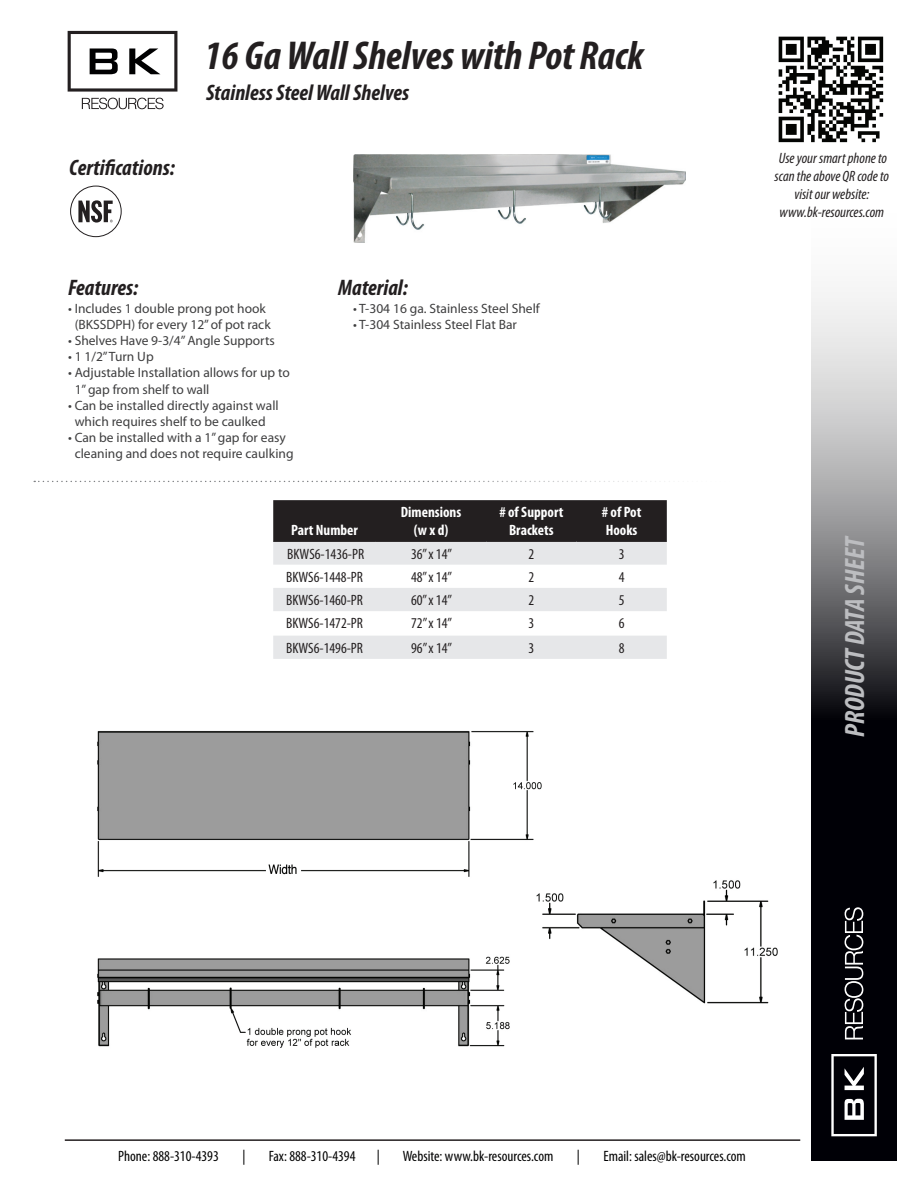
<style>
.page{position:relative;width:918px;height:1188px;background:#fff}
.page>*{position:absolute;margin:0;border:0;box-sizing:border-box;transform-origin:0 0}
.t1{font:italic 700 condensed 40.5px "Myriad Pro";color:#231f20}
.t2{font:italic 700 condensed 28.05px "Myriad Pro";letter-spacing:-.005em;color:#bcbdc0}
.t3{font:italic 700 condensed 22.5px "Myriad Pro";color:#231f20}
.t4{font:condensed 15px "Myriad Pro";color:#231f20}
.t5{font:condensed 15px "Myriad Pro";color:#000001}
.t6{font:italic condensed 15px/18px "Myriad Pro";color:#231f20;text-align:center}
.t7{font:700 condensed 15px/18px "Myriad Pro";color:#fff;text-align:center}
.t8{font:13.5px/16.2px "Myriad Pro";color:#3e3e3f;text-align:center}
</style>
<div class="page">
<svg style="left:811px;top:292px;width:86px;height:869px;background:#505054"></svg>
<svg style="left:845px;top:907px;width:18px;height:132px"></svg>
<svg style="left:831px;top:1054px;width:46px;height:82px"></svg>
<img style="left:779px;top:37px;width:105px;height:105px">
<hr style="left:65px;top:1139px;width:735px;height:2px;background:#231f20">
<svg style="left:34px;top:481px;width:631px;height:1px"></svg>
<div style="left:70px;top:186px;width:52px;height:51px;border:1px solid #231f20;border-radius:50%"></div>
<svg style="left:78px;top:200px;width:35px;height:23px"></svg>
<div style="left:273px;top:500px;width:394px;height:41px;background:#231f20"></div>
<svg style="left:273px;top:542px;width:394px;height:117px;fill:#e6e7e9"></svg>
<hr style="left:273px;top:541px;width:103px;height:1px;background:#231f20">
<hr style="left:376px;top:541px;width:110px;height:1px;background:#231f20">
<hr style="left:486px;top:541px;width:91px;height:1px;background:#231f20">
<hr style="left:577px;top:541px;width:90px;height:1px;background:#231f20">
<svg style="left:82px;top:98px;width:82px;height:11px"></svg>
<svg style="left:68px;top:31px;width:109px;height:61px"></svg>
<img style="left:354px;top:155px;width:332px;height:88px">
<img style="left:97px;top:731px;width:445px;height:317px">
<img style="left:534px;top:874px;width:244px;height:136px">
<h3 class="t3" style="left:69px;top:153px;width:107px">Certifications:</h3>
<h1 class="t1" style="left:204px;top:31px;width:441px">16 Ga Wall Shelves with Pot Rack</h1>
<h3 class="t3" style="left:206px;top:79px;width:205px">Stainless Steel Wall Shelves</h3>
<h3 class="t3" style="left:68px;top:273px;width:72px">Features:</h3>
<h3 class="t3" style="left:338px;top:273px;width:71px">Material:</h3>
<p class="t8" style="left:68px;top:300px;width:204px">• Includes 1 double prong pot hook (BKSSDPH) for every 12” of pot rack</p>
<p class="t8" style="left:68px;top:332px;width:208px">• Shelves Have 9-3/4” Angle Supports</p>
<p class="t8" style="left:68px;top:348px;width:87px">• 1 1/2” Turn Up</p>
<p class="t8" style="left:75px;top:365px;width:217px;text-align:left;text-indent:-7px">• Adjustable Installation allows for up to<br>1” gap from shelf to wall</p>
<p class="t8" style="left:68px;top:397px;width:212px">• Can be installed directly against wall which requires shelf to be caulked</p>
<p class="t8" style="left:68px;top:429px;width:227px">• Can be installed with a 1” gap for easy cleaning and does not require caulking</p>
<p class="t8" style="left:353px;top:300px;width:188px">• T-304 16 ga. Stainless Steel Shelf</p>
<p class="t8" style="left:353px;top:316px;width:165px">• T-304 Stainless Steel Flat Bar</p>
<p class="t7" style="left:291px;top:521px;width:68px">Part Number</p>
<p class="t7" style="left:401px;top:503px;width:62px">Dimensions (w x d)</p>
<p class="t7" style="left:499px;top:503px;width:66px"># of Support<br>Brackets</p>
<p class="t7" style="left:602px;top:503px;width:41px;text-align:left"># of Pot<br>Hooks</p>
<p class="t4" style="left:287px;top:545px;width:78px">BKWS6-1436-PR</p>
<p class="t4" style="left:411px;top:545px;width:43px">36” x 14”</p>
<p class="t4" style="left:528px;top:545px;width:7px">2</p>
<p class="t4" style="left:619px;top:545px;width:7px">3</p>
<p class="t4" style="left:286px;top:568px;width:78px">BKWS6-1448-PR</p>
<p class="t4" style="left:411px;top:568px;width:43px">48” x 14”</p>
<p class="t4" style="left:528px;top:568px;width:7px">2</p>
<p class="t4" style="left:619px;top:568px;width:7px">4</p>
<p class="t4" style="left:286px;top:591px;width:78px">BKWS6-1460-PR</p>
<p class="t4" style="left:411px;top:591px;width:43px">60” x 14”</p>
<p class="t4" style="left:529px;top:591px;width:7px">2</p>
<p class="t4" style="left:619px;top:591px;width:7px">5</p>
<p class="t4" style="left:286px;top:614px;width:78px">BKWS6-1472-PR</p>
<p class="t4" style="left:411px;top:614px;width:43px">72” x 14”</p>
<p class="t4" style="left:529px;top:614px;width:7px">3</p>
<p class="t4" style="left:619px;top:614px;width:7px">6</p>
<p class="t4" style="left:286px;top:639px;width:78px">BKWS6-1496-PR</p>
<p class="t4" style="left:411px;top:639px;width:43px">96” x 14”</p>
<p class="t4" style="left:529px;top:639px;width:7px">3</p>
<p class="t4" style="left:619px;top:639px;width:7px">8</p>
<p class="t6" style="left:775px;top:149px;width:116px">Use your smart phone to scan the above QR code to visit our website: www.bk-resources.com</p>
<h2 class="t2" style="left:837px;top:737px;width:203px;rotate:-90deg">PRODUCT DATA SHEET</h2>
<p class="t5" style="left:118px;top:1147px;width:102px">Phone: 888-310-4393</p>
<p class="t5" style="left:242px;top:1147px;width:5px">|</p>
<p class="t5" style="left:269px;top:1147px;width:88px">Fax: 888-310-4394</p>
<p class="t5" style="left:377px;top:1147px;width:5px">|</p>
<p class="t5" style="left:403px;top:1147px;width:152px">Website: www.bk-resources.com</p>
<p class="t5" style="left:577px;top:1147px;width:5px">|</p>
<p class="t5" style="left:604px;top:1147px;width:144px">Email: sales@bk-resources.com</p>
</div>
